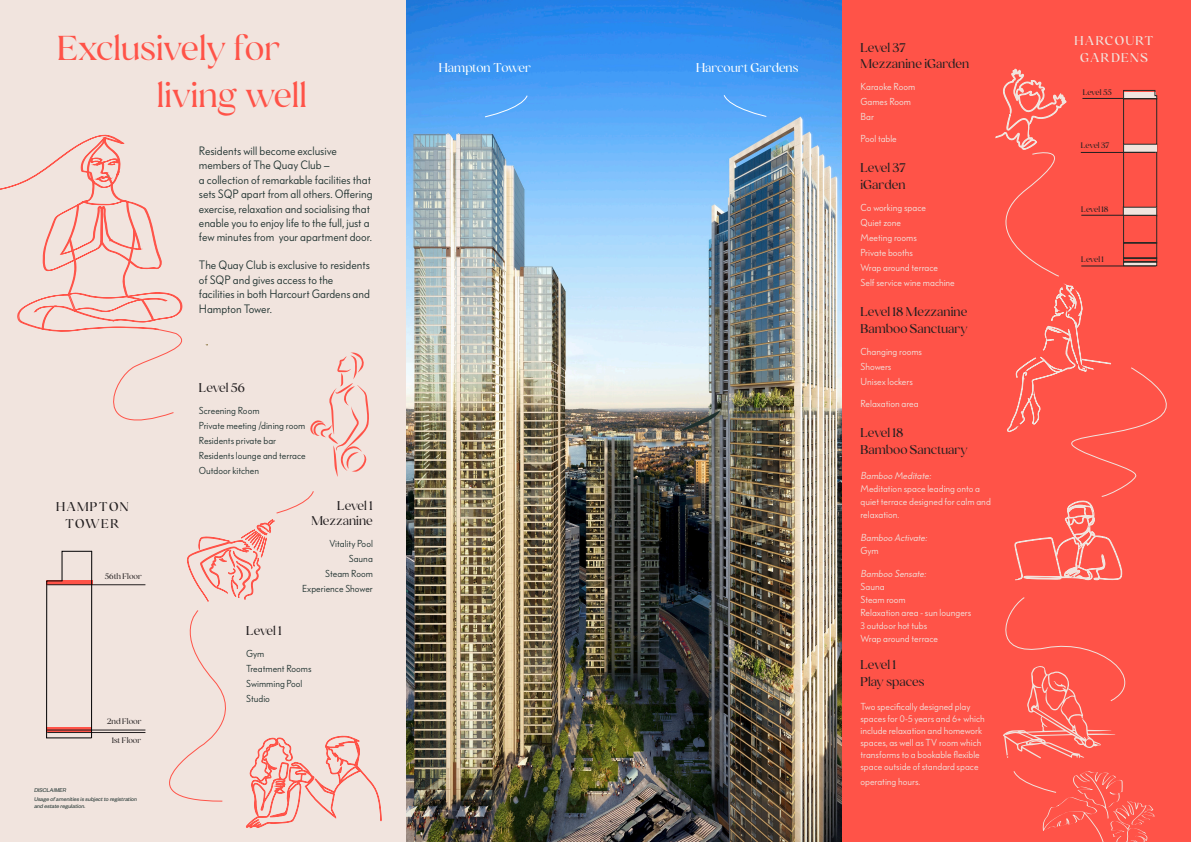
<style>
.page{position:relative;width:1191px;height:842px;background:#fff}
.page>*{position:absolute;margin:0;border:0;box-sizing:border-box;transform-origin:0 0}
.t1{font:500 38.2px "Elgoc";letter-spacing:-.015em;color:#ff5348}
.t2{font:500 14px/16.8px "Elgoc";color:#231f20}
.t3{font:500 14px "Elgoc";color:#fff}
.t4{font:500 14px/16.8px "Elgoc";letter-spacing:.09em;color:#f1e4de;text-align:center}
.t5{font:500 14px/16.8px "Elgoc";letter-spacing:.09em;color:#231f20;text-align:center}
.t6{font:12px/14.4px "Bauer Grotesk Pro";color:#1d302e}
.t7{font:10px/12px "Bauer Grotesk Pro";color:#f1e4de}
.t8{font:10px "Bauer Grotesk Pro";color:#1d302e}
.t9{font:italic 10px "Bauer Grotesk Pro";color:#f1e4de}
.t10{font:500 8.9px "Elgoc";color:#231f20}
.t11{font:italic 6px/7.2px "Founders Grotesk";color:#1d302e}
</style>
<div class="page">
<div style="left:726px;top:0;width:465px;height:842px;background:#ff5348"></div>
<div style="left:0;top:0;width:595px;height:842px;background:#f1e4de"></div>
<svg style="left:0;top:134px;width:183px;height:287px"></svg>
<img style="left:406px;top:0;width:435px;height:842px">
<svg style="left:310px;top:352px;width:59px;height:125px"></svg>
<svg style="left:116px;top:491px;width:265px;height:338px"></svg>
<svg style="left:995px;top:68px;width:172px;height:690px"></svg>
<svg style="left:484px;top:94px;width:44px;height:24px"></svg>
<svg style="left:678px;top:410px;width:42px;height:21px"></svg>
<svg style="left:723px;top:94px;width:44px;height:23px"></svg>
<svg style="left:1013px;top:771px;width:141px;height:71px"></svg>
<hr style="left:46px;top:581px;width:46px;height:4px;background:#ff5348">
<svg style="left:47px;top:727px;width:44px;height:5px"></svg>
<hr style="left:47px;top:584px;width:98px;height:1px;background:#231f20">
<hr style="left:47px;top:730px;width:98px;height:1px;background:#231f20">
<hr style="left:47px;top:732px;width:98px;height:1px;background:#231f20">
<hr style="left:46px;top:738px;width:45px;height:1px;background:#000001">
<svg style="left:47px;top:551px;width:44px;height:31px"></svg>
<hr style="left:46px;top:581px;width:1px;height:157px;background:#000001">
<hr style="left:91px;top:551px;width:1px;height:187px;background:#000001">
<p class="t1" style="left:57px;top:27px;width:225px">Exclusively for</p>
<p class="t1" style="left:157px;top:74px;width:152px">living well</p>
<p class="t6" style="left:199px;top:143px;width:175px">Residents will become exclusive members of The Quay Club –<br>a collection of remarkable facilities that sets SQP apart from all others. Offering exercise, relaxation and socialising that enable you to enjoy life to the full, just a few minutes from your apartment door.</p>
<p class="t6" style="left:199px;top:257px;width:173px">The Quay Club is exclusive to residents of SQP and gives access to the facilities in both Harcourt Gardens and<br>Hampton Tower.</p>
<p class="t5" style="left:56px;top:498px;width:74px">HAMPTON<br>TOWER</p>
<p class="t10" style="left:105px;top:571px;width:39px">56th Floor</p>
<p class="t11" style="left:34px;top:786px;width:35px">DISCLAIMER</p>
<p class="t10" style="left:107px;top:716px;width:36px">2nd Floor</p>
<p class="t10" style="left:112px;top:735px;width:31px">1st Floor</p>
<p class="t11" style="left:34px;top:795px;width:105px">Usage of amenities is subjectto registration and estate regulation.</p>
<p class="t2" style="left:199px;top:379px;width:47px">Level 56</p>
<p class="t8" style="left:199px;top:403px;width:62px">Screening Room</p>
<p class="t8" style="left:199px;top:418px;width:108px">Private meeting /dining room</p>
<p class="t8" style="left:199px;top:433px;width:79px">Residents private bar</p>
<p class="t8" style="left:199px;top:448px;width:108px">Residents lounge and terrace</p>
<p class="t8" style="left:199px;top:463px;width:62px">Outdoor kitchen</p>
<p class="t2" style="left:337px;top:498px;width:37px">Level 1</p>
<p class="t2" style="left:311px;top:513px;width:63px">Mezzanine</p>
<p class="t8" style="left:329px;top:536px;width:45px">Vitality Pool</p>
<p class="t8" style="left:349px;top:551px;width:26px">Sauna</p>
<p class="t8" style="left:325px;top:566px;width:49px">Steam Room</p>
<p class="t8" style="left:302px;top:581px;width:72px">Experience Shower</p>
<p class="t2" style="left:246px;top:623px;width:37px">Level 1</p>
<p class="t8" style="left:246px;top:646px;width:20px">Gym</p>
<p class="t8" style="left:246px;top:661px;width:67px">Treatment Rooms</p>
<p class="t8" style="left:246px;top:676px;width:58px">Swimming Pool</p>
<p class="t8" style="left:246px;top:691px;width:25px">Studio</p>
<p class="t3" style="left:439px;top:60px;width:94px">Hampton Tower</p>
<p class="t3" style="left:696px;top:60px;width:104px">Harcourt Gardens</p>
<p class="t2" style="left:860px;top:39px;width:47px">Level 37</p>
<p class="t2" style="left:860px;top:56px;width:110px">Mezzanine iGarden</p>
<p class="t7" style="left:860px;top:80px;width:56px">Karaoke Room</p>
<p class="t7" style="left:860px;top:95px;width:52px">Games Room</p>
<p class="t7" style="left:860px;top:110px;width:15px">Bar</p>
<p class="t7" style="left:860px;top:132px;width:38px">Pool table</p>
<p class="t2" style="left:860px;top:160px;width:47px">Level 37</p>
<p class="t2" style="left:860px;top:177px;width:46px">iGarden</p>
<p class="t7" style="left:860px;top:201px;width:67px">Co working space</p>
<p class="t7" style="left:860px;top:216px;width:42px">Quiet zone</p>
<p class="t7" style="left:860px;top:231px;width:58px">Meeting rooms</p>
<p class="t7" style="left:860px;top:246px;width:54px">Private booths</p>
<p class="t7" style="left:860px;top:260px;width:96px;line-height:15px">Wrap around terrace<br>Self service wine machine</p>
<p class="t2" style="left:860px;top:304px;width:108px">Level 18 Mezzanine</p>
<p class="t2" style="left:860px;top:320px;width:109px">Bamboo Sanctuary</p>
<p class="t7" style="left:860px;top:345px;width:63px">Changing rooms</p>
<p class="t7" style="left:860px;top:360px;width:32px">Showers</p>
<p class="t7" style="left:860px;top:375px;width:54px">Unisex lockers</p>
<p class="t7" style="left:860px;top:397px;width:60px">Relaxation area</p>
<p class="t2" style="left:860px;top:424px;width:44px">Level 18</p>
<p class="t2" style="left:860px;top:441px;width:109px">Bamboo Sanctuary</p>
<p class="t9" style="left:860px;top:468px;width:74px">Bamboo Meditate:</p>
<p class="t7" style="left:860px;top:481px;width:132px;line-height:13px">Meditation space leading onto a quiet terrace designed for calm and relaxation.</p>
<p class="t9" style="left:860px;top:530px;width:70px">Bamboo Activate:</p>
<p class="t7" style="left:860px;top:544px;width:20px">Gym</p>
<p class="t9" style="left:860px;top:566px;width:69px">Bamboo Sensate:</p>
<p class="t7" style="left:860px;top:580px;width:26px">Sauna</p>
<p class="t7" style="left:860px;top:593px;width:47px">Steam room</p>
<p class="t7" style="left:860px;top:606px;width:112px">Relaxation area - sun loungers</p>
<p class="t7" style="left:860px;top:619px;width:68px">3 outdoor hot tubs</p>
<p class="t7" style="left:860px;top:632px;width:79px">Wrap around terrace</p>
<p class="t2" style="left:860px;top:656px;width:65px">Level 1<br>Play spaces</p>
<p class="t7" style="left:860px;top:699px;width:126px">Two specifically designed play spaces for 0-5 years and 6+ which include relaxation and homework spaces, as well as TV room which transforms to a bookable flexible space outside of standard space</p>
<p class="t7" style="left:860px;top:774px;width:61px">operating hours.</p>
<p class="t4" style="left:1074px;top:32px;width:80px">HARCOURT<br>GARDENS</p>
<p class="t10" style="left:1082px;top:87px;width:30px">Level 55</p>
<p class="t10" style="left:1080px;top:141px;width:30px">Level 37</p>
<p class="t10" style="left:1081px;top:204px;width:29px">Level 18</p>
<p class="t10" style="left:1081px;top:255px;width:24px">Level 1</p>
</div>
